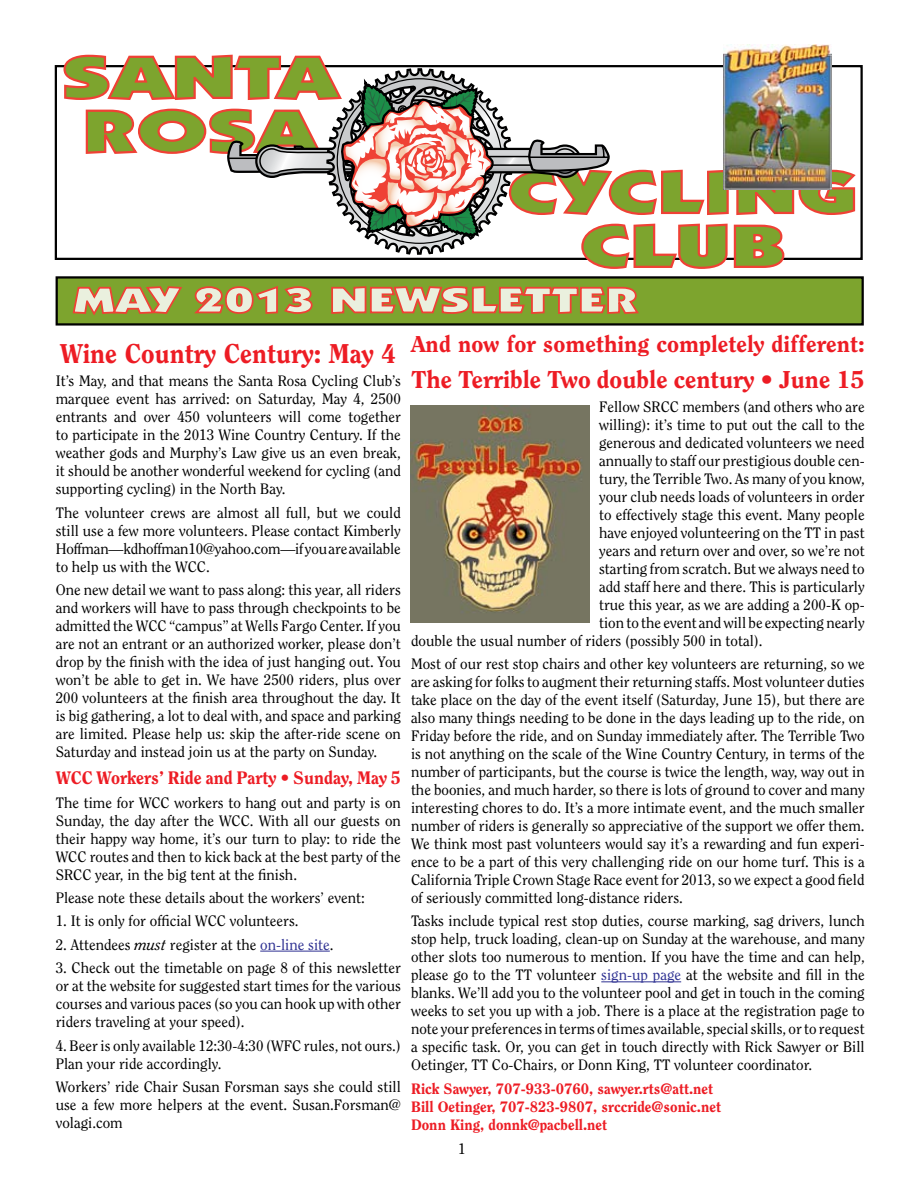
<style>
.page{position:relative;width:918px;height:1188px;background:#fff}
.page>*{position:absolute;margin:0;border:0;box-sizing:border-box;transform-origin:0 0}
.t1{font:900 36px "Itc Kabel";color:#eaf0de;scale:1.5 1}
.t2{font:800 27px "Clearface";color:#ed1c24}
.t3{font:800 24.15px "Clearface";color:#ed1c24;scale:1.05 1}
.t4{font:800 22.8px "Clearface";color:#ed1c24;scale:1.05 1}
.t5{font:800 18px "Clearface";color:#ed1c24}
.t6{font:15px/18px "Clearface";color:#000;text-align:justify}
.t7{font:800 15px/18px "Clearface";color:#ed1c24}
.s1{color:#2e3192}
.s2{font-style:italic}
</style>
<div class="page">
<svg style="left:62px;top:55px;width:796px;height:214px"></svg>
<div style="left:56px;top:276px;width:808px;height:50px;background:#7da42e;border:2px solid #000"></div>
<svg style="left:72px;top:286px;width:110px;height:29px"></svg>
<svg style="left:194px;top:286px;width:119px;height:28px"></svg>
<svg style="left:331px;top:286px;width:308px;height:28px"></svg>
<img style="left:724px;top:45px;width:108px;height:144px">
<hr style="left:601px;top:981px;width:80px;height:1px;background:#2e3192">
<img style="left:411px;top:405px;width:179px;height:218px">
<hr style="left:260px;top:951px;width:70px;height:1px;background:#2e3192">
<h1 class="t1" style="left:73px;top:278px;width:378px">MAY 2013 NEWSLETTER</h1>
<h3 class="t4" style="left:411px;top:330px;width:434px">And now for something completely different:</h3>
<h3 class="t3" style="left:411px;top:365px;width:434px">The Terrible Two double century • June 15</h3>
<p class="t6" style="left:599px;top:397px;width:267px">Fellow SRCC members (and others who are</p>
<p class="t6" style="left:599px;top:415px;width:267px">willing): it’s time to put out the call to the</p>
<p class="t6" style="left:599px;top:433px;width:267px">generous and dedicated volunteers we need</p>
<p class="t6" style="left:599px;top:451px;width:267px">annually to staff our prestigious double cen-</p>
<p class="t6" style="left:599px;top:469px;width:267px">tury, the Terrible Two. As many of you know,</p>
<p class="t6" style="left:599px;top:487px;width:267px">your club needs loads of volunteers in order</p>
<p class="t6" style="left:599px;top:505px;width:267px">to effectively stage this event. Many people</p>
<p class="t6" style="left:599px;top:523px;width:267px">have enjoyed volunteering on the TT in past</p>
<p class="t6" style="left:599px;top:541px;width:267px">years and return over and over, so we’re not</p>
<p class="t6" style="left:599px;top:559px;width:267px">starting from scratch. But we always need to</p>
<p class="t6" style="left:599px;top:577px;width:267px">add staff here and there. This is particularly</p>
<p class="t6" style="left:599px;top:595px;width:267px">true this year, as we are adding a 200-K op-</p>
<p class="t6" style="left:599px;top:613px;width:267px">tion to the event and will be expecting nearly</p>
<p class="t6" style="left:411px;top:631px;width:353px">double the usual number of riders (possibly 500 in total).</p>
<p class="t6" style="left:411px;top:655px;width:455px">Most of our rest stop chairs and other key volunteers are returning, so we are asking for folks to augment their returning staffs. Most volunteer duties take place on the day of the event itself (Saturday, June 15), but there are also many things needing to be done in the days leading up to the ride, on Friday before the ride, and on Sunday immediately after. The Terrible Two is not anything on the scale of the Wine Country Century, in terms of the number of participants, but the course is twice the length, way, way out in the boonies, and much harder, so there is lots of ground to cover and many interesting chores to do. It’s a more intimate event, and the much smaller number of riders is generally so appreciative of the support we offer them.<br>We think most past volunteers would say it’s a rewarding and fun experi&shy;ence to be a part of this very challenging ride on our home turf. This is a California Triple Crown Stage Race event for 2013, so we expect a good field of seriously committed long-distance riders.</p>
<p class="t6" style="left:411px;top:912px;width:455px">Tasks include typical rest stop duties, course marking, sag drivers, lunch stop help, truck loading, clean-up on Sunday at the warehouse, and many other slots too numerous to mention. If you have the time and can help, please go to the TT volunteer <span class="s1">sign-up page</span> at the website and fill in the blanks. We’ll add you to the volunteer pool and get in touch in the coming weeks to set you up with a job. There is a place at the registration page to note your preferences in terms of times available, special skills, or to request a specific task. Or, you can get in touch directly with Rick Sawyer or Bill Oetinger, TT Co-Chairs, or Donn King, TT volunteer coordinator.</p>
<p class="t7" style="left:411px;top:1079px;width:312px">Rick Sawyer, 707-933-0760, sawyer.rts@att.net<br>Bill Oetinger, 707-823-9807, srccride@sonic.net<br>Donn King, donnk@pacbell.net</p>
<h2 class="t2" style="left:60px;top:337px;width:338px">Wine Country Century: May 4</h2>
<p class="t6" style="left:56px;top:372px;width:347px">It’s May, and that means the Santa Rosa Cycling Club’s marquee event has arrived: on Saturday, May 4, 2500 entrants and over 450 volunteers will come together to participate in the 2013 Wine Country Century. If the weather gods and Murphy’s Law give us an even break, it should be another wonderful weekend for cycling (and supporting cycling) in the North Bay.</p>
<p class="t6" style="left:56px;top:503px;width:347px">The volunteer crews are almost all full, but we could still use a few more volunteers. Please contact Kimberly Hoffman—kdhoffman10@yahoo.com—if you are available to help us with the WCC.</p>
<p class="t6" style="left:56px;top:581px;width:347px">One new detail we want to pass along: this year, all riders and workers will have to pass through checkpoints to be admitted the WCC “campus” at Wells Fargo Center. If you are not an entrant or an authorized worker, please don’t drop by the finish with the idea of just hanging out. You won’t be able to get in. We have 2500 riders, plus over 200 volunteers at the finish area throughout the day. It is big gathering, a lot to deal with, and space and parking are limited. Please help us: skip the after-ride scene on Saturday and instead join us at the party on Sunday.</p>
<p class="t5" style="left:56px;top:767px;width:347px">WCC Workers’ Ride and Party • Sunday, May 5</p>
<p class="t6" style="left:56px;top:793px;width:347px">The time for WCC workers to hang out and party is on Sunday, the day after the WCC. With all our guests on their happy way home, it’s our turn to play: to ride the WCC routes and then to kick back at the best party of the SRCC year, in the big tent at the finish.</p>
<p class="t6" style="left:56px;top:888px;width:311px">Please note these details about the workers’ event:</p>
<p class="t6" style="left:56px;top:912px;width:244px">1. It is only for official WCC volunteers.</p>
<p class="t6" style="left:56px;top:935px;width:279px">2. Attendees <span class="s2">must</span> register at the <span class="s1">on-line site</span>.</p>
<p class="t6" style="left:56px;top:959px;width:347px">3. Check out the timetable on page 8 of this newsletter or at the website for suggested start times for the various courses and various paces (so you can hook up with other riders traveling at your speed).</p>
<p class="t6" style="left:56px;top:1036px;width:347px">4. Beer is only available 12:30-4:30 (WFC rules, not ours.)<br>Plan your ride accordingly.</p>
<p class="t6" style="left:56px;top:1077px;width:347px">Workers’ ride Chair Susan Forsman says she could still use a few more helpers at the event. Susan.Forsman@ volagi.com</p>
<p class="t6" style="left:458px;top:1140px;width:9px">1</p>
</div>
